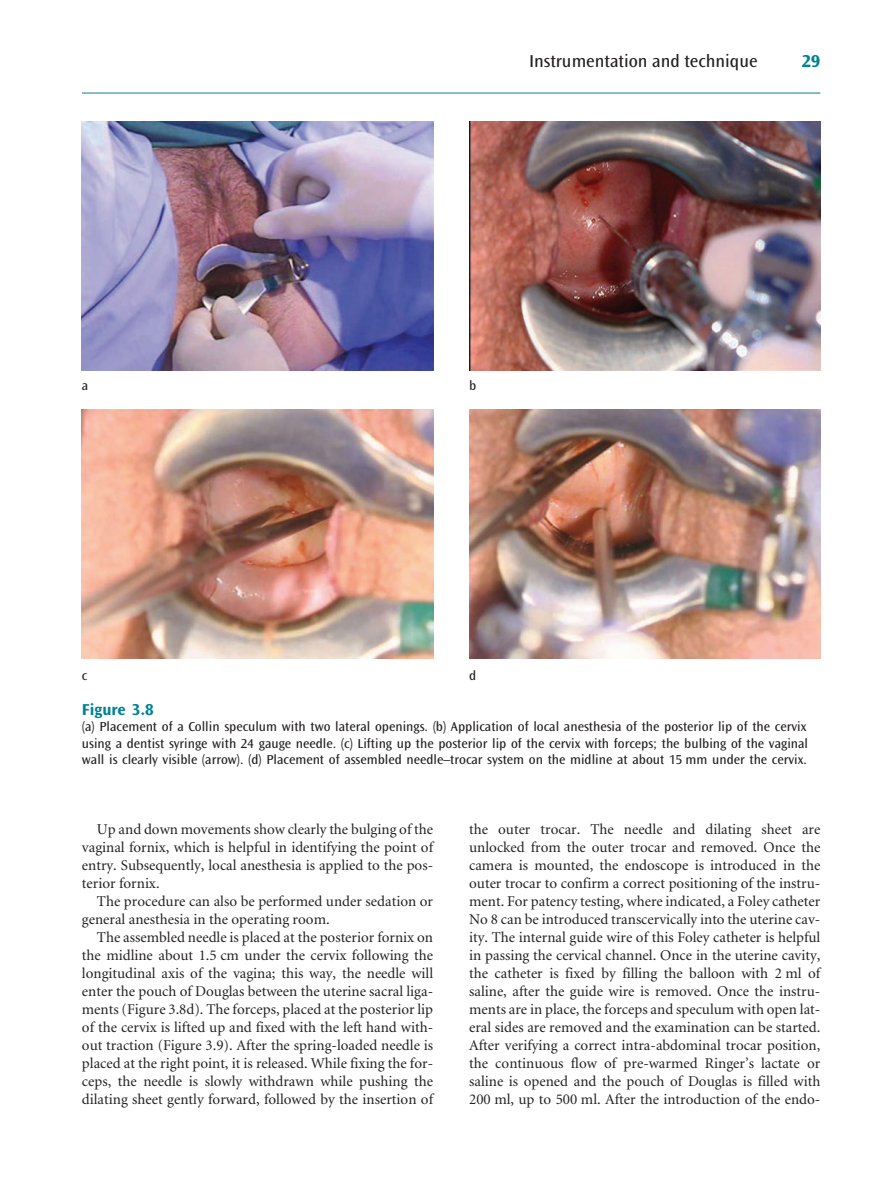
<style>
.page{position:relative;width:887px;height:1193px;background:#fff}
.page>*{position:absolute;margin:0;border:0;box-sizing:border-box;transform-origin:0 0}
.t1{font:18px "Ocean Sans";color:#231f20}
.t2{font:700 18px "Ocean Sans";color:#008293}
.t3{font:700 16.5px "Ocean Sans";color:#008293}
.t4{font:15px/18px "Minion";color:#231f20;text-align:justify}
.t5{font:13.5px/16.5px "Ocean Sans";color:#231f20}
</style>
<div class="page">
<img style="left:81px;top:92px;width:740px;height:567px">
<p class="t1" style="left:529px;top:54px;width:230px">Instrumentation and technique</p>
<p class="t2" style="left:801px;top:54px;width:20px">29</p>
<p class="t5" style="left:82px;top:379px;width:8px">a</p>
<p class="t5" style="left:469px;top:379px;width:9px">b</p>
<p class="t5" style="left:82px;top:668px;width:7px">c</p>
<p class="t5" style="left:469px;top:668px;width:9px">d</p>
<p class="t3" style="left:82px;top:703px;width:73px">Figure 3.8</p>
<p class="t5" style="left:82px;top:719px;width:727px">(a) Placement of a Collin speculum with two lateral openings. (b) Application of local anesthesia of the posterior lip of the cervix using a dentist syringe with 24 gauge needle. (c) Lifting up the posterior lip of the cervix with forceps; the bulbing of the vaginal wall is clearly visible (arrow). (d) Placement of assembled needle–trocar system on the midline at about 15 mm under the cervix.</p>
<p class="t4" style="left:82px;top:821px;width:353px;text-indent:15px">Up and down movements show clearly the bulging of the vaginal fornix, which is helpful in identifying the point of entry. Subsequently, local anesthesia is applied to the pos&shy;terior fornix.</p>
<p class="t4" style="left:82px;top:893px;width:352px;text-indent:15px">The procedure can also be performed under sedation or general anesthesia in the operating room.</p>
<p class="t4" style="left:82px;top:929px;width:353px;text-indent:15px">The assembled needle is placed at the posterior fornix on the midline about 1.5 cm under the cervix following the longitudinal axis of the vagina; this way, the needle will enter the pouch of Douglas between the uterine sacral liga&shy;ments (Figure 3.8d). The forceps, placed at the posterior lip of the cervix is lifted up and fixed with the left hand with&shy;out traction (Figure 3.9). After the spring-loaded needle is placed at the right point, it is released. While fixing the for&shy;ceps, the needle is slowly withdrawn while pushing the dilating sheet gently forward, followed by the insertion of</p>
<p class="t4" style="left:469px;top:821px;width:353px">the outer trocar. The needle and dilating sheet are unlocked from the outer trocar and removed. Once the camera is mounted, the endoscope is introduced in the outer trocar to confirm a correct positioning of the instru&shy;ment. For patency testing, where indicated, a Foley catheter No 8 can be introduced transcervically into the uterine cav&shy;ity. The internal guide wire of this Foley catheter is helpful in passing the cervical channel. Once in the uterine cavity, the catheter is fixed by filling the balloon with 2 ml of saline, after the guide wire is removed. Once the instru&shy;ments are in place, the forceps and speculum with open lat&shy;eral sides are removed and the examination can be started.<br>After verifying a correct intra-abdominal trocar position, the continuous flow of pre-warmed Ringer’s lactate or saline is opened and the pouch of Douglas is filled with 200 ml, up to 500 ml. After the introduction of the endo-</p>
</div>
